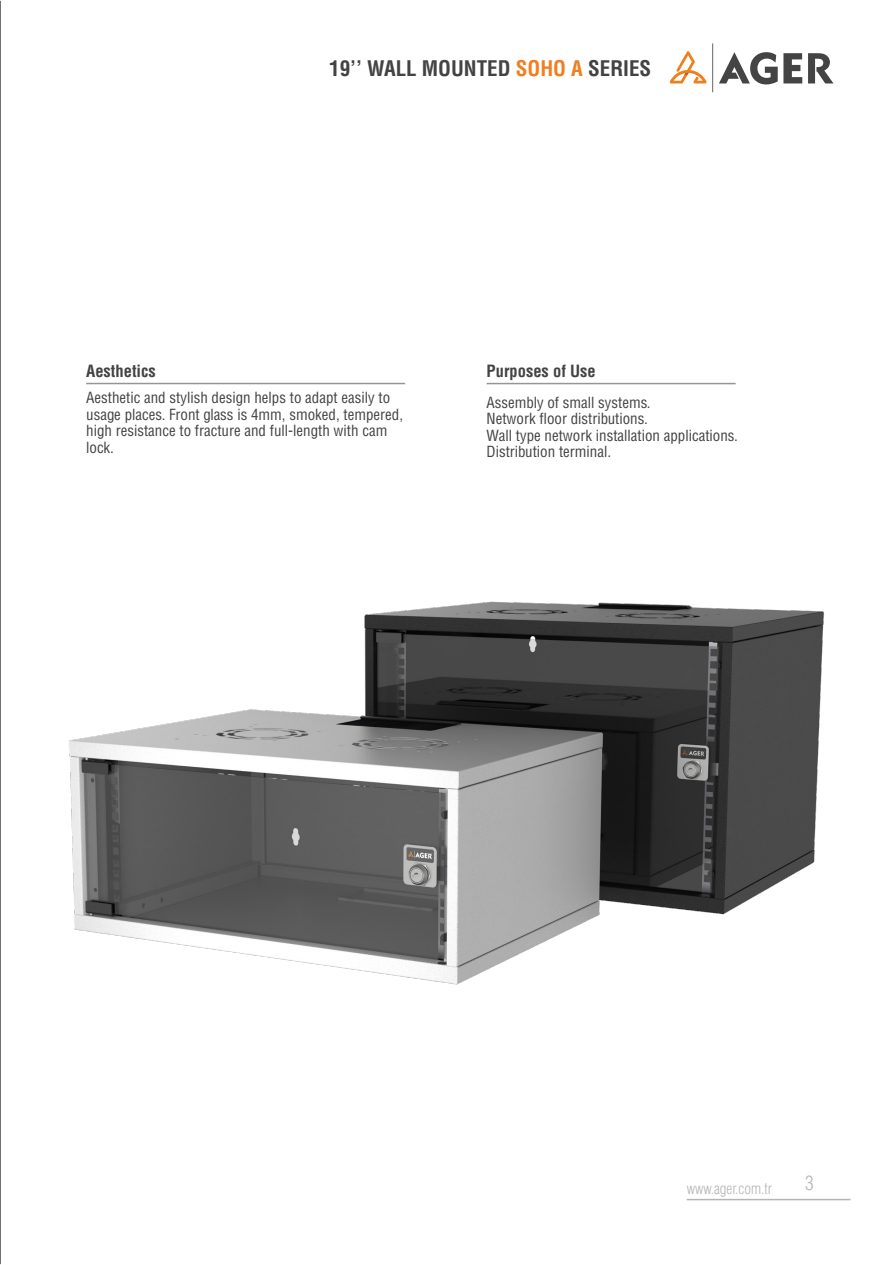
<style>
.page{position:relative;width:893px;height:1265px;background:#fff}
.page>*{position:absolute;margin:0;border:0;box-sizing:border-box;transform-origin:0 0}
.t1{font:21px "Helvetica Cond Bold Tr";color:#434343}
.t2{font:19.5px "Helvetica Condensed Light Tr";color:#b4b5b6}
.t3{font:16.5px "Helvetica Cond Bold Tr";color:#434343}
.t4{font:15px/16.5px "Helvetica Cond Normal Tr";color:#434343}
.t5{font:15px "Helvetica Condensed Light Tr";color:#b4b5b6}
.s1{color:#ee7f22}
</style>
<div class="page">
<hr style="left:0;top:1px;width:1px;height:1263px;background:#434343">
<img style="left:68px;top:601px;width:756px;height:384px">
<hr style="left:86px;top:383px;width:319px;height:1px;background:#939698">
<hr style="left:487px;top:383px;width:249px;height:1px;background:#939698">
<hr style="left:687px;top:1198px;width:163px;height:2px;background:#b4b5b6">
<hr style="left:712px;top:43px;width:1px;height:49px;background:#444">
<svg style="left:808px;top:53px;width:25px;height:30px"></svg>
<svg style="left:719px;top:52px;width:83px;height:32px"></svg>
<svg style="left:670px;top:51px;width:36px;height:32px"></svg>
<p class="t3" style="left:86px;top:361px;width:71px">Aesthetics</p>
<h1 class="t1" style="left:329px;top:55px;width:323px">19’’ WALL MOUNTED <span class="s1">SOHO A</span> SERIES</h1>
<p class="t3" style="left:487px;top:361px;width:111px">Purposes of Use</p>
<p class="t4" style="left:86px;top:389px;width:306px">Aesthetic and stylish design helps to adapt easily to</p>
<p class="t4" style="left:86px;top:405px;width:318px">usage places. Front glass is 4mm, smoked, tempered,</p>
<p class="t4" style="left:86px;top:422px;width:303px">high resistance to fracture and full-length with cam</p>
<p class="t4" style="left:86px;top:438px;width:29px">lock.</p>
<p class="t4" style="left:487px;top:394px;width:253px">Assembly of small systems.<br>Network floor distributions.<br>Wall type network installation applications.<br>Distribution terminal.</p>
<p class="t5" style="left:687px;top:1179px;width:87px">www.ager.com.tr</p>
<h2 class="t2" style="left:805px;top:1171px;width:10px">3</h2>
</div>
